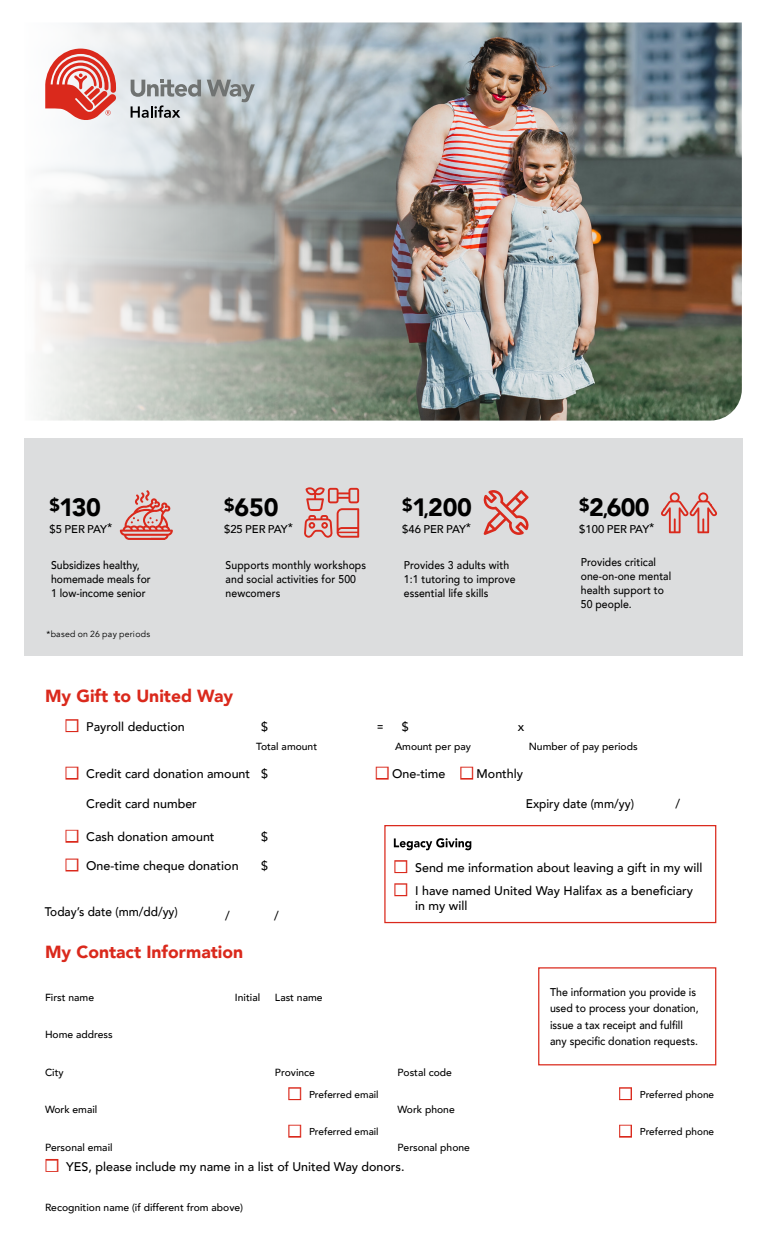
<style>
.page{position:relative;width:765px;height:1260px;background:#fff}
.page>*{position:absolute;margin:0;border:0;box-sizing:border-box;transform-origin:0 0}
.t1{font:900 25px "Avenir";letter-spacing:-.02em;color:#000}
.t2{font:900 17.5px "Avenir";color:#da291c}
.t3{font:500 12.5px/15px "Avenir";color:#000}
.t4{font:500 12.5px "Avenir";color:#000;scale:.95 1}
.t5{font:12.5px "Roboto";color:#000}
.t6{font:500 11.25px/13.8px "Avenir";color:#000;scale:.93 1}
.t7{font:500 11.25px/16.2px "Avenir";color:#000;scale:.94 1}
.t8{font:500 11.25px "Avenir";color:#000}
.t9{font:500 10.25px "Avenir";color:#000}
.t10{font:500 10px "Avenir";color:#000}
.t11{font:8.75px "Avenir";letter-spacing:.03em;color:#000}
.s1{font-size:17.5px}
.s2{color:#da291c}
</style>
<div class="page">
<img style="left:447px;top:22px;width:295px;height:399px">
<img style="left:36px;top:22px;width:411px;height:399px">
<svg style="left:45px;top:49px;width:71px;height:73px"></svg>
<svg style="left:207px;top:80px;width:48px;height:22px"></svg>
<svg style="left:131px;top:80px;width:70px;height:17px"></svg>
<svg style="left:131px;top:105px;width:49px;height:13px"></svg>
<div style="left:384px;top:825px;width:332px;height:98px;border:1px solid #da291c"></div>
<svg style="left:394px;top:838px;width:77px;height:12px"></svg>
<div style="left:538px;top:967px;width:178px;height:98px;border:1px solid #da291c"></div>
<div style="left:24px;top:438px;width:718px;height:217px;background:#dcddde"></div>
<svg style="left:661px;top:492px;width:56px;height:41px"></svg>
<svg style="left:120px;top:490px;width:53px;height:50px"></svg>
<svg style="left:304px;top:487px;width:55px;height:51px"></svg>
<svg style="left:483px;top:490px;width:46px;height:45px"></svg>
<h1 class="t1" style="left:50px;top:485px;width:53px"><sup>$</sup>130</h1>
<p class="t8" style="left:50px;top:519px;width:64px">$5 PER PAY*</p>
<h1 class="t1" style="left:224px;top:485px;width:56px"><sup>$</sup>650</h1>
<p class="t8" style="left:224px;top:519px;width:70px">$25 PER PAY*</p>
<h1 class="t1" style="left:402px;top:485px;width:71px"><sup>$</sup>1<span class="s1">,</span>200</h1>
<p class="t8" style="left:402px;top:519px;width:70px">$46 PER PAY*</p>
<h1 class="t1" style="left:579px;top:485px;width:72px"><sup>$</sup>2<span class="s1">,</span>600</h1>
<p class="t8" style="left:579px;top:519px;width:77px">$100 PER PAY*</p>
<p class="t6" style="left:51px;top:558px;width:109px">Subsidizes healthy, homemade meals for<br>1 low-income senior</p>
<p class="t6" style="left:581px;top:555px;width:99px">Provides critical one-on-one mental health support to<br>50 people.</p>
<p class="t6" style="left:226px;top:558px;width:153px">Supports monthly workshops and social activities for 500 newcomers</p>
<p class="t6" style="left:404px;top:558px;width:122px">Provides 3 adults with<br>1:1 tutoring to improve essential life skills</p>
<p class="t11" style="left:47px;top:629px;width:105px">*based on 26 pay periods</p>
<h2 class="t2" style="left:45px;top:681px;width:190px">My Gift to United Way</h2>
<p class="t3" style="left:66px;top:718px;width:120px"><span class="s2">■</span> Payroll deduction</p>
<p class="t3" style="left:261px;top:718px;width:8px">$</p>
<p class="t5" style="left:377px;top:718px;width:8px">=</p>
<p class="t3" style="left:402px;top:718px;width:8px">$</p>
<p class="t3" style="left:518px;top:718px;width:8px">x</p>
<p class="t9" style="left:256px;top:737px;width:62px">Total amount</p>
<p class="t9" style="left:395px;top:737px;width:77px">Amount per pay</p>
<p class="t9" style="left:529px;top:737px;width:110px">Number of pay periods</p>
<p class="t3" style="left:66px;top:766px;width:203px"><span class="s2">■</span> Credit card donation amount $</p>
<p class="t3" style="left:377px;top:766px;width:148px"><span class="s2">■</span> One-time <span class="s2">■</span> Monthly</p>
<p class="t3" style="left:86px;top:796px;width:112px">Credit card number</p>
<p class="t4" style="left:526px;top:793px;width:115px">Expiry date (mm/yy)</p>
<p class="t4" style="left:675px;top:793px;width:6px">/</p>
<p class="t3" style="left:66px;top:829px;width:150px"><span class="s2">■</span> Cash donation amount</p>
<p class="t3" style="left:261px;top:829px;width:8px">$</p>
<p class="t3" style="left:66px;top:858px;width:174px"><span class="s2">■</span> One-time cheque donation</p>
<p class="t3" style="left:261px;top:858px;width:8px">$</p>
<p class="t3" style="left:395px;top:859px;width:309px"><span class="s2">■</span> Send me information about leaving a gift in my will</p>
<p class="t3" style="left:415px;top:882px;width:279px;text-indent:-20px"><span class="s2">■</span> I have named United Way Halifax as a beneficiary in my will</p>
<p class="t4" style="left:45px;top:901px;width:142px">Today’s date (mm/dd/yy)</p>
<p class="t4" style="left:225px;top:905px;width:6px">/</p>
<p class="t4" style="left:274px;top:905px;width:6px">/</p>
<h2 class="t2" style="left:45px;top:936px;width:200px">My Contact Information</h2>
<p class="t9" style="left:45px;top:988px;width:51px">First name</p>
<p class="t9" style="left:235px;top:988px;width:27px">Initial</p>
<p class="t9" style="left:275px;top:988px;width:49px">Last name</p>
<p class="t9" style="left:45px;top:1026px;width:69px">Home address</p>
<p class="t9" style="left:45px;top:1063px;width:20px">City</p>
<p class="t9" style="left:275px;top:1063px;width:41px">Province</p>
<p class="t9" style="left:398px;top:1063px;width:56px">Postal code</p>
<p class="t9" style="left:45px;top:1101px;width:54px">Work email</p>
<p class="t9" style="left:398px;top:1101px;width:59px">Work phone</p>
<p class="t9" style="left:45px;top:1138px;width:69px">Personal email</p>
<p class="t9" style="left:398px;top:1138px;width:74px">Personal phone</p>
<p class="t3" style="left:46px;top:1158px;width:360px"><span class="s2">■</span> YES, please include my name in a list of United Way donors.</p>
<p class="t9" style="left:45px;top:1199px;width:200px">Recognition name (if different from above)</p>
<p class="t7" style="left:550px;top:984px;width:160px">The information you provide is used to process your donation, issue a tax receipt and fulfill any specific donation requests.</p>
<p class="t10" style="left:289px;top:1086px;width:91px"><span class="s2">■</span> Preferred email</p>
<p class="t10" style="left:620px;top:1086px;width:96px"><span class="s2">■</span> Preferred phone</p>
<p class="t10" style="left:289px;top:1123px;width:91px"><span class="s2">■</span> Preferred email</p>
<p class="t10" style="left:620px;top:1123px;width:96px"><span class="s2">■</span> Preferred phone</p>
</div>
